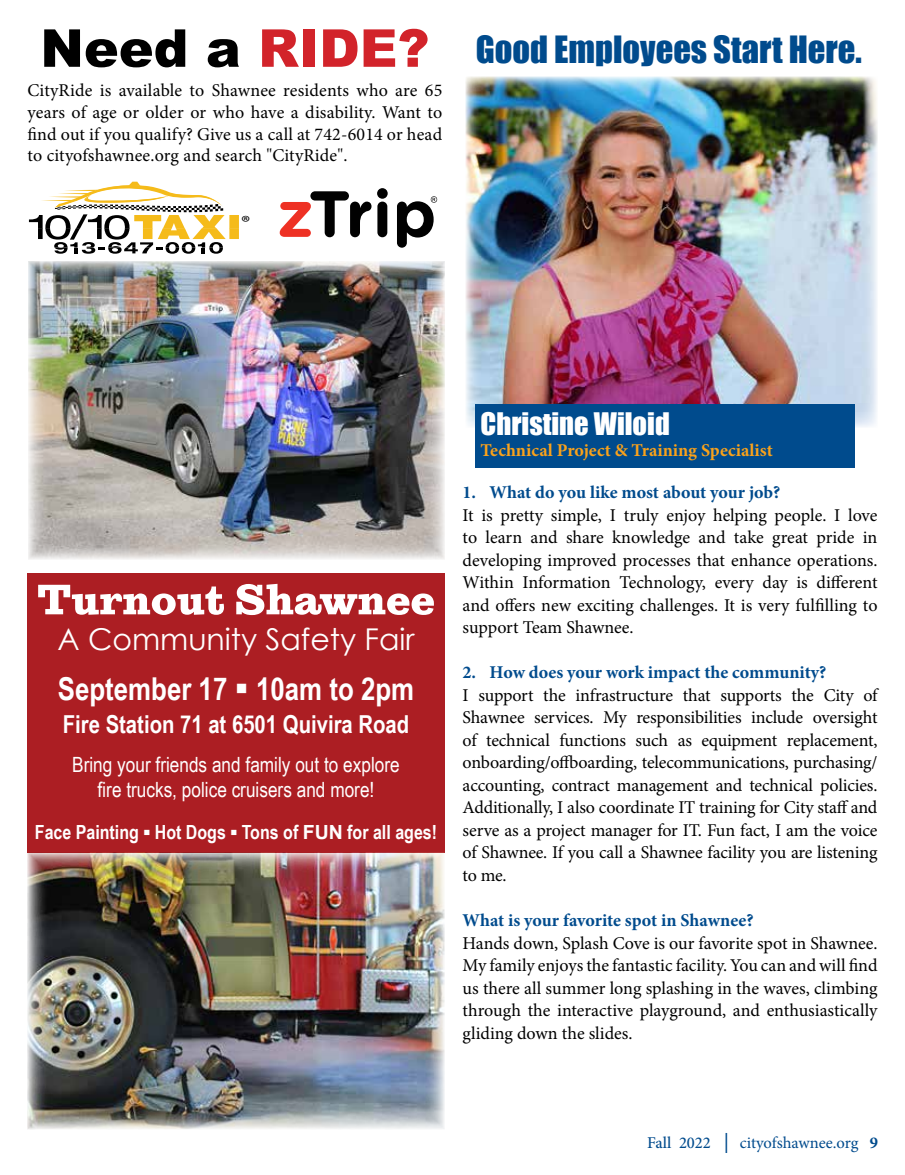
<style>
.page{position:relative;width:905px;height:1175px;background:#fff}
.page>*{position:absolute;margin:0;border:0;box-sizing:border-box;transform-origin:0 0}
.t1{font:34.5px "Impact";color:#004b8d}
.t2{font:700 31.5px "Arial Narrow";color:#fff}
.t3{font:30px "Century Gothic";color:#fff}
.t4{font:28.5px "Impact";color:#fff}
.t5{font:700 24.75px "Arial Narrow";color:#fff}
.t6{font:21px/25.2px "Arial Narrow";color:#fff;text-align:center}
.t7{font:700 19.5px "Arial Narrow";color:#fff}
.t8{font:18px/22.5px "Minion Pro";color:#000;text-align:justify}
.t9{font:700 18px "Minion Pro";color:#004b8d}
.t10{font:700 18px "Minion Pro";color:#faa21b}
.t11{font:17.85px "Myriad Pro";color:#000;scale:1.23 1}
.t12{font:16.5px "Minion Pro";letter-spacing:-.005em;color:#004b8d}
.s1{font-family:"Arial";font-weight:900;font-size:52.2px;color:#000}
.s2{font-family:"Arial";font-weight:900;font-size:52.2px;color:#d2232a}
.s3{font-family:"Franklin Gothic";font-weight:500;font-stretch:condensed}
.s4{font-family:"Arial"}
.s5{font-weight:500}
.s6{font-family:"Arial Narrow"}
.s7{font-weight:700}
</style>
<div class="page">
<img style="left:466px;top:77px;width:411px;height:351px">
<div style="left:474px;top:405px;width:380px;height:63px;background:#004b8d"></div>
<div style="left:229px;top:215px;width:10px;height:13px;background:#f5bb1a"></div>
<div style="left:229px;top:228px;width:10px;height:11px;background:#f5bb1a"></div>
<svg style="left:29px;top:181px;width:197px;height:73px"></svg>
<img style="left:28px;top:261px;width:417px;height:298px">
<div style="left:377px;top:188px;width:10px;height:11px;background:#010101;border-radius:50%"></div>
<svg style="left:280px;top:191px;width:91px;height:46px"></svg>
<div style="left:377px;top:202px;width:10px;height:35px;background:#010101;border-radius:5px"></div>
<svg style="left:397px;top:196px;width:40px;height:52px"></svg>
<div style="left:27px;top:573px;width:417px;height:280px;background:#ac1e23"></div>
<svg style="left:38px;top:584px;width:396px;height:31px"></svg>
<img style="left:27px;top:852px;width:417px;height:277px">
<h1 class="t1" style="left:40px;top:23px;width:823px"><span class="s1">Need a</span> <span class="s2">RIDE?</span> Good Employees Start Here.</h1>
<p class="t8" style="left:27px;top:80px;width:416px;line-height:21.6px">CityRide is available to Shawnee residents who are 65 years of age or older or who have a disability. Want to find out if you qualify? Give us a call at 742-6014 or head to cityofshawnee.org and search "CityRide".</p>
<p class="t11" style="left:241px;top:211px;width:9px">®</p>
<h3 class="t3" style="left:57px;top:618px;width:358px">A Community Safety Fair</h3>
<h2 class="t2" style="left:58px;top:665px;width:358px">September 17 ▪ 10am to 2pm</h2>
<h3 class="t5" style="left:63px;top:705px;width:348px">Fire Station 71 at 6501 Quivira Road</h3>
<p class="t6" style="left:72px;top:751px;width:329px">Bring your friends and family out to explore fire trucks, police cruisers and more!</p>
<p class="t7" style="left:35px;top:817px;width:403px">Face Painting <span class="s3">▪</span> Hot Dogs <span class="s3">▪</span> Tons of <span class="s4">FUN</span> for all ages!</p>
<h3 class="t4" style="left:480px;top:401px;width:191px">Christine Wiloid</h3>
<p class="t10" style="left:480px;top:437px;width:294px">Technical Project &amp; Training Specialist</p>
<p class="t9" style="left:462px;top:480px;width:319px">1. What do you like most about your job?</p>
<p class="t8" style="left:462px;top:504px;width:416px">It is pretty simple, I truly enjoy helping people. I love to learn and share knowledge and take great pride in developing improved processes that enhance operations.<br>Within Information Technology, every day is different and offers new exciting challenges. It is very fulfilling to support Team Shawnee.</p>
<p class="t9" style="left:462px;top:660px;width:365px">2. How does your work impact the community?</p>
<p class="t8" style="left:462px;top:684px;width:416px">I support the infrastructure that supports the City of Shawnee services. My responsibilities include oversight of technical functions such as equipment replacement, onboarding/offboarding, telecommunications, purchasing/ accounting, contract management and technical policies.<br>Additionally, I also coordinate IT training for City staff and serve as a project manager for IT. Fun fact, I am the voice of Shawnee. If you call a Shawnee facility you are listening to me.</p>
<p class="t9" style="left:462px;top:907px;width:292px">What is your favorite spot in Shawnee?</p>
<p class="t8" style="left:462px;top:931px;width:416px">Hands down, Splash Cove is our favorite spot in Shawnee.<br>My family enjoys the fantastic facility. You can and will find us there all summer long splashing in the waves, climbing through the interactive playground, and enthusiastically gliding down the slides.</p>
<p class="t12" style="left:647px;top:1131px;width:232px"><span class="s5">Fall 2022</span> <span class="s6">│</span> cityofshawnee.org <span class="s7">9</span></p>
</div>
